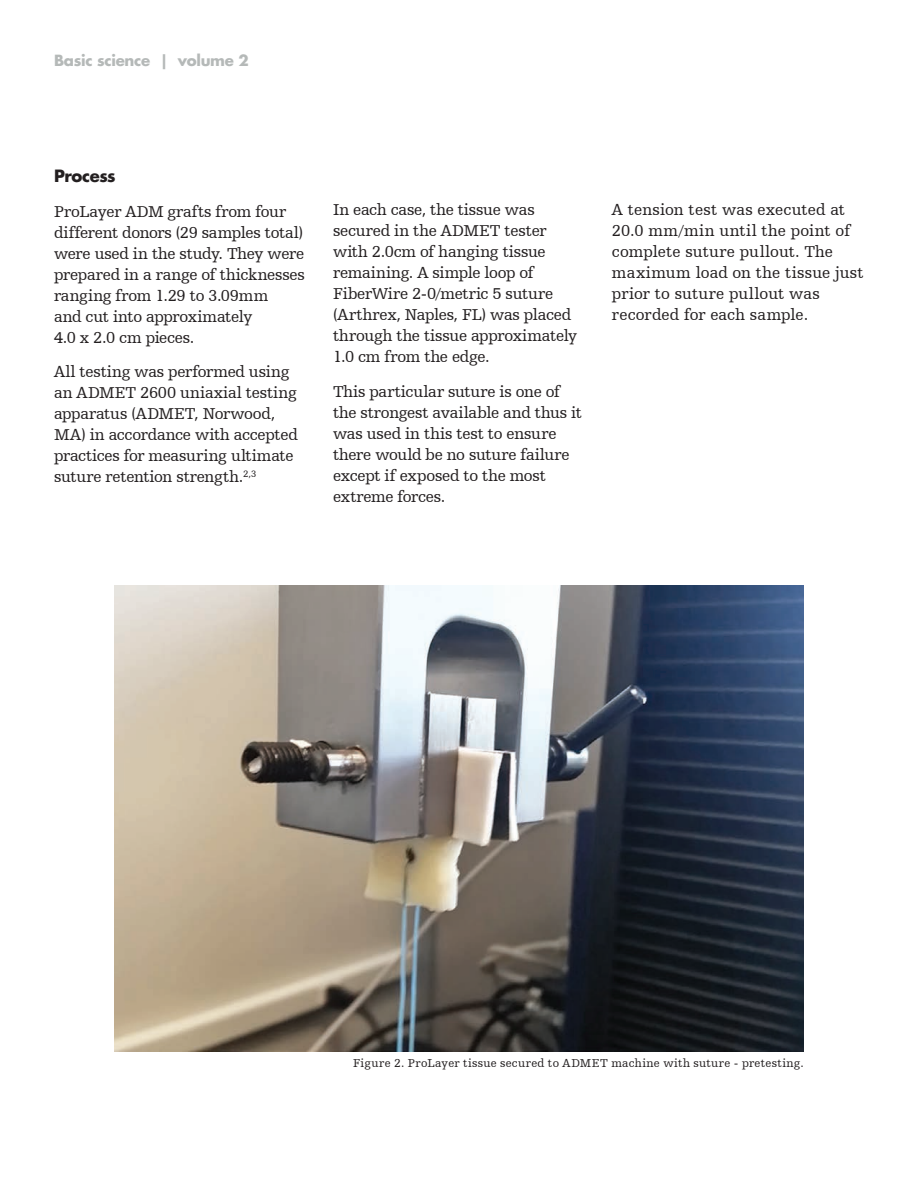
<style>
.page{position:relative;width:918px;height:1188px;background:#fff}
.page>*{position:absolute;margin:0;border:0;box-sizing:border-box;transform-origin:0 0}
.Body_copy{font:16.5px/21px "Humanist Slabserif 712 BT";letter-spacing:-.01em;color:#231f20}
.Body_copy-2{font:700 16.5px "Futura For Stryker";letter-spacing:-.03em;color:#231f20}
.t1{font:700 15px "Futura For Stryker";letter-spacing:-.02em;color:#b5b9b8}
.Captioning{font:12px "Humanist Slabserif 712 BT";letter-spacing:.025em;color:#231f20}
</style>
<div class="page">
<img style="left:115px;top:586px;width:688px;height:466px">
<p class="t1" style="left:54px;top:51px;width:196px">Basic science | volume 2</p>
<p class="Body_copy-2" style="left:54px;top:165px;width:63px">Process</p>
<p class="Body_copy" style="left:54px;top:200px;width:252px">ProLayer ADM grafts from four different donors (29 samples total) were used in the study. They were prepared in a range of thicknesses ranging from 1.29 to 3.09mm<br>and cut into approximately<br>4.0 x 2.0 cm pieces.</p>
<p class="Body_copy" style="left:54px;top:361px;width:245px">All testing was performed using an ADMET 2600 uniaxial testing apparatus (ADMET, Norwood,<br>MA) in accordance with accepted practices for measuring ultimate suture retention strength.<sup>2,3</sup></p>
<p class="Body_copy" style="left:333px;top:199px;width:246px">In each case, the tissue was secured in the ADMET tester with 2.0cm of hanging tissue remaining. A simple loop of<br>FiberWire 2-0/metric 5 suture (Arthrex, Naples, FL) was placed through the tissue approximately<br>1.0 cm from the edge.</p>
<p class="Body_copy" style="left:333px;top:380px;width:251px">This particular suture is one of the strongest available and thus it was used in this test to ensure there would be no suture failure except if exposed to the most extreme forces.</p>
<p class="Body_copy" style="left:612px;top:199px;width:253px">A tension test was executed at<br>20.0 mm/min until the point of complete suture pullout. The maximum load on the tissue just prior to suture pullout was recorded for each sample.</p>
<p class="Captioning" style="left:353px;top:1056px;width:452px">Figure 2. ProLayer tissue secured to ADMET machine with suture - pretesting.</p>
</div>
